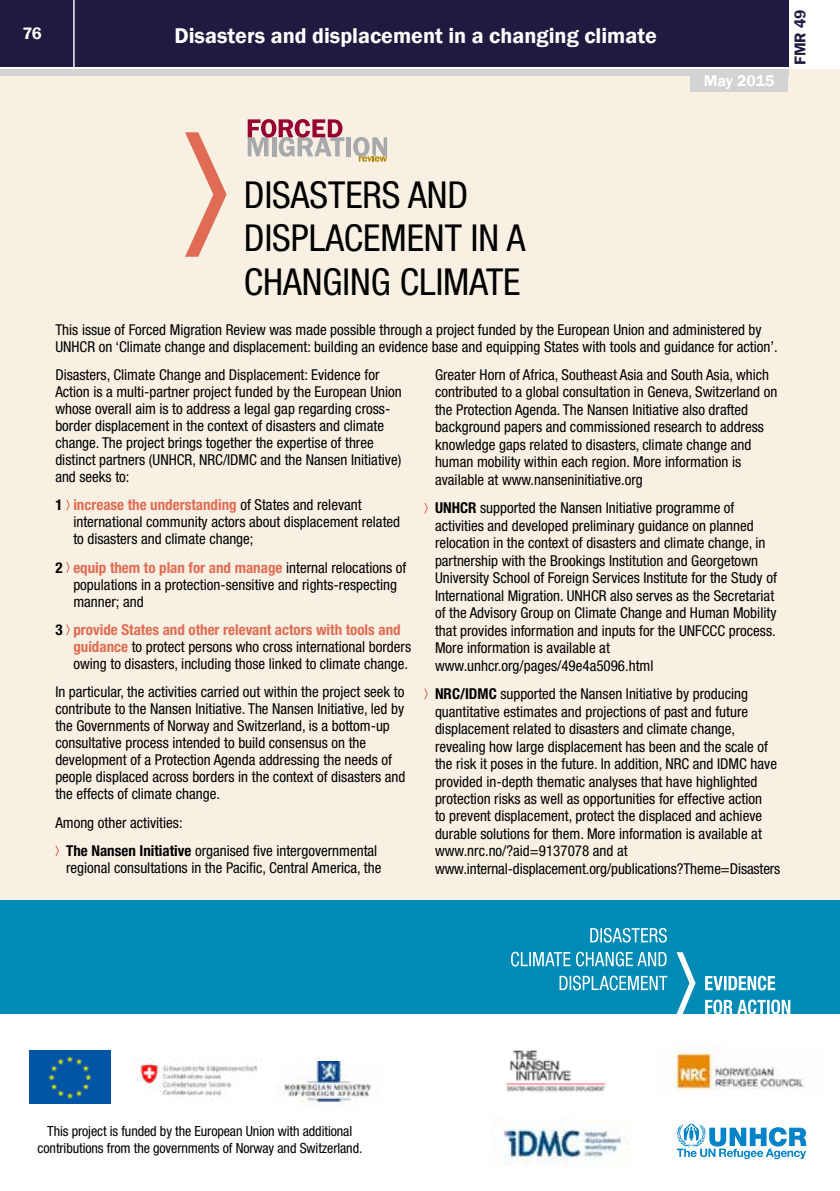
<style>
.page{position:relative;width:840px;height:1191px;background:#fff}
.page>*{position:absolute;margin:0;border:0;box-sizing:border-box;transform-origin:0 0}
.t1{font:condensed 37.2px/43.6px "Helvetica Neue LT";color:#000}
.t2{font:600 22px "Franklin Gothic";color:#fff}
.t3{font:600 17px "Franklin Gothic";color:#fff}
.t4{font:600 16px "Franklin Gothic";color:#fff}
.t5{font:600 16px "Franklin Gothic";color:#211a40}
.t6{font:condensed 15px/17.4px "Helvetica Neue LT";color:#000}
.t7{font:condensed 14px/17px "Helvetica Neue LT";letter-spacing:-.005em;color:#000;text-align:center}
.s1{font-weight:700}
.s2{font-weight:700;color:#e06c55}
</style>
<div class="page">
<div style="left:0;top:69px;width:839px;height:836px;background:#f8f0e2"></div>
<div style="left:0;top:0;width:787px;height:66px;background:#211a40"></div>
<div style="left:0;top:69px;width:787px;height:6px;background:#d1d3d4"></div>
<hr style="left:73px;top:0;width:2px;height:67px;background:#fff">
<div style="left:689px;top:74px;width:98px;height:18px;background:#d1d3d4"></div>
<svg style="left:66px;top:499px;width:4px;height:11px"></svg>
<svg style="left:66px;top:562px;width:4px;height:11px"></svg>
<svg style="left:66px;top:624px;width:4px;height:11px"></svg>
<svg style="left:55px;top:845px;width:4px;height:11px"></svg>
<svg style="left:424px;top:503px;width:3px;height:10px"></svg>
<svg style="left:424px;top:688px;width:3px;height:11px"></svg>
<div style="left:0;top:900px;width:839px;height:114px;background:#008bb6"></div>
<svg style="left:676px;top:952px;width:19px;height:62px"></svg>
<svg style="left:559px;top:975px;width:108px;height:15px"></svg>
<svg style="left:511px;top:951px;width:155px;height:15px"></svg>
<svg style="left:590px;top:928px;width:76px;height:14px"></svg>
<svg style="left:705px;top:999px;width:84px;height:15px"></svg>
<svg style="left:705px;top:975px;width:69px;height:15px"></svg>
<img style="left:30px;top:1050px;width:81px;height:53px">
<img style="left:135px;top:1059px;width:126px;height:37px">
<img style="left:283px;top:1061px;width:96px;height:45px">
<svg style="left:676px;top:1123px;width:130px;height:36px"></svg>
<img style="left:675px;top:1048px;width:128px;height:43px">
<img style="left:503px;top:1119px;width:126px;height:46px">
<img style="left:506px;top:1050px;width:100px;height:42px">
<svg style="left:185px;top:132px;width:41px;height:125px"></svg>
<hr style="left:346px;top:137px;width:4px;height:19px;background:#a7a9ac">
<svg style="left:353px;top:137px;width:34px;height:25px"></svg>
<svg style="left:247px;top:119px;width:97px;height:38px"></svg>
<p class="t3" style="left:22px;top:23px;width:21px">76</p>
<h2 class="t2" style="left:174px;top:22px;width:483px">Disasters and displacement in a changing climate</h2>
<p class="t4" style="left:703px;top:71px;width:72px">May 2015</p>
<p class="t5" style="left:789px;top:65px;width:57px;rotate:-90deg">FMR 49</p>
<h1 class="t1" style="left:244px;top:173px;width:283px">DISASTERS AND<br>DISPLACEMENT IN A<br>CHANGING CLIMATE</h1>
<p class="t6" style="left:55px;top:321px;width:723px">This issue of Forced Migration Review was made possible through a project funded by the European Union and administered by<br>UNHCR on ‘Climate change and displacement: building an evidence base and equipping States with tools and guidance for action’.</p>
<p class="t6" style="left:55px;top:366px;width:348px">Disasters, Climate Change and Displacement: Evidence for Action is a multi-partner project funded by the European Union whose overall aim is to address a legal gap regarding cross&shy;border displacement in the context of disasters and climate change. The project brings together the expertise of three distinct partners (UNHCR, NRC/IDMC and the Nansen Initiative) and seeks to:</p>
<p class="t6" style="left:73px;top:496px;width:328px;text-indent:-18px"><span class="s1">1</span> <span class="s2">increase the understanding</span> of States and relevant international community actors about displacement related to disasters and climate change;</p>
<p class="t6" style="left:73px;top:559px;width:334px;text-indent:-18px"><span class="s1">2</span> <span class="s2">equip them to plan for and manage</span> internal relocations of populations in a protection-sensitive and rights-respecting manner; and</p>
<p class="t6" style="left:73px;top:621px;width:339px;text-indent:-18px"><span class="s1">3</span> <span class="s2">provide States and other relevant actors with tools and guidance</span> to protect persons who cross international borders owing to disasters, including those linked to climate change.</p>
<p class="t6" style="left:55px;top:683px;width:351px">In particular, the activities carried out within the project seek to contribute to the Nansen Initiative. The Nansen Initiative, led by the Governments of Norway and Switzerland, is a bottom-up consultative process intended to build consensus on the development of a Protection Agenda addressing the needs of people displaced across borders in the context of disasters and the effects of climate change.</p>
<p class="t6" style="left:66px;top:808px;width:312px;line-height:28.4px;text-indent:-11px">Among other activities:<br><span class="s1">The Nansen Initiative</span> organised five intergovernmental</p>
<p class="t6" style="left:66px;top:859px;width:316px">regional consultations in the Pacific, Central America, the</p>
<p class="t6" style="left:435px;top:366px;width:343px">Greater Horn of Africa, Southeast Asia and South Asia, which contributed to a global consultation in Geneva, Switzerland on the Protection Agenda. The Nansen Initiative also drafted background papers and commissioned research to address knowledge gaps related to disasters, climate change and human mobility within each region. More information is available at www.nanseninitiative.org</p>
<p class="t6" style="left:435px;top:499px;width:343px"><span class="s1">UNHCR</span> supported the Nansen Initiative programme of activities and developed preliminary guidance on planned relocation in the context of disasters and climate change, in partnership with the Brookings Institution and Georgetown University School of Foreign Services Institute for the Study of International Migration. UNHCR also serves as the Secretariat of the Advisory Group on Climate Change and Human Mobility that provides information and inputs for the UNFCCC process.<br>More information is available at www.unhcr.org/pages/49e4a5096.html</p>
<p class="t6" style="left:435px;top:685px;width:346px"><span class="s1">NRC/IDMC</span> supported the Nansen Initiative by producing quantitative estimates and projections of past and future displacement related to disasters and climate change, revealing how large displacement has been and the scale of the risk it poses in the future. In addition, NRC and IDMC have provided in-depth thematic analyses that have highlighted protection risks as well as opportunities for effective action<br>to prevent displacement, protect the displaced and achieve durable solutions for them. More information is available at www.nrc.no/?aid=9137078 and at www.internal-displacement.org/publications?Theme=Disasters</p>
<p class="t7" style="left:38px;top:1122px;width:326px">This project is funded by the European Union with additional contributions from the governments of Norway and Switzerland.</p>
</div>
